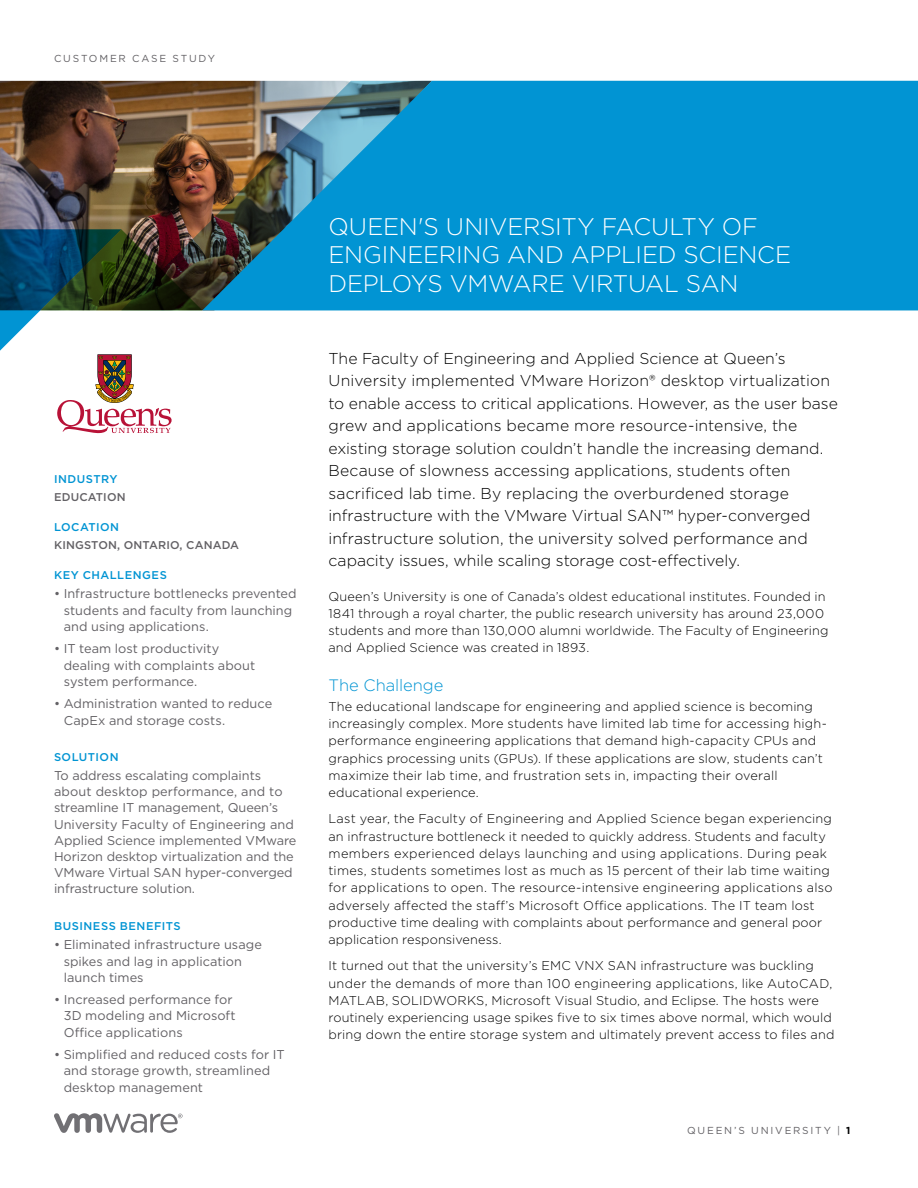
<style>
.page{position:relative;width:918px;height:1188px;background:#fff}
.page>*{position:absolute;margin:0;border:0;box-sizing:border-box;transform-origin:0 0}
.t1{font:300 24px/28.5px "Gotham";letter-spacing:-.01em;color:#fff}
.t2{font:300 16.5px "Gotham";letter-spacing:-.005em;color:#0194d3}
.t3{font:300 15.75px/22.5px "Gotham";color:#000}
.t4{font:300 12.75px/17.2px "Gotham";letter-spacing:.015em;color:#000}
.t5{font:12.75px/16.5px "Gotham";color:#636165}
.t6{font:500 11.25px "Gotham";letter-spacing:.045em;color:#0194d3}
.t7{font:500 11.25px "Gotham";letter-spacing:.015em;color:#636165}
.t8{font:10.2px "Gotham";letter-spacing:.18em;color:#636165}
.s1{font-weight:700;color:#000}
</style>
<div class="page">
<svg style="left:54px;top:1113px;width:129px;height:20px"></svg>
<img style="left:0;top:81px;width:121px;height:148px">
<img style="left:121px;top:81px;width:81px;height:148px">
<svg style="left:202px;top:81px;width:716px;height:229px;background:#128dc1"></svg>
<svg style="left:0;top:229px;width:202px;height:204px"></svg>
<p class="t8" style="left:54px;top:52px;width:163px">CUSTOMER CASE STUDY</p>
<p class="t6" style="left:54px;top:471px;width:65px">INDUSTRY</p>
<p class="t7" style="left:54px;top:489px;width:73px">EDUCATION</p>
<p class="t6" style="left:54px;top:519px;width:67px">LOCATION</p>
<p class="t7" style="left:54px;top:537px;width:187px">KINGSTON, ONTARIO, CANADA</p>
<p class="t6" style="left:54px;top:567px;width:114px">KEY CHALLENGES</p>
<p class="t5" style="left:64px;top:585px;width:235px;text-indent:-10px">• Infrastructure bottlenecks prevented students and faculty from launching and using applications.</p>
<p class="t5" style="left:64px;top:640px;width:193px;text-indent:-10px">• IT team lost productivity dealing with complaints about system performance.</p>
<p class="t5" style="left:64px;top:695px;width:210px;text-indent:-10px">• Administration wanted to reduce<br>CapEx and storage costs.</p>
<p class="t6" style="left:54px;top:750px;width:66px">SOLUTION</p>
<p class="t5" style="left:54px;top:767px;width:244px">To address escalating complaints about desktop performance, and to streamline IT management, Queen’s University Faculty of Engineering and Applied Science implemented VMware Horizon desktop virtualization and the VMware Virtual SAN hyper-converged infrastructure solution.</p>
<p class="t6" style="left:54px;top:918px;width:128px">BUSINESS BENEFITS</p>
<p class="t5" style="left:64px;top:936px;width:200px;text-indent:-10px">• Eliminated infrastructure usage spikes and lag in application launch times</p>
<p class="t5" style="left:64px;top:991px;width:174px;text-indent:-10px">• Increased performance for<br>3D modeling and Microsoft<br>Office applications</p>
<p class="t5" style="left:64px;top:1046px;width:222px;text-indent:-10px">• Simplified and reduced costs for IT and storage growth, streamlined desktop management</p>
<h1 class="t1" style="left:328px;top:212px;width:464px">QUEEN'S UNIVERSITY FACULTY OF<br>ENGINEERING AND APPLIED SCIENCE<br>DEPLOYS VMWARE VIRTUAL SAN</h1>
<p class="t3" style="left:328px;top:346px;width:511px">The Faculty of Engineering and Applied Science at Queen’s University implemented VMware Horizon® desktop virtualization to enable access to critical applications. However, as the user base grew and applications became more resource-intensive, the existing storage solution couldn’t handle the increasing demand.<br>Because of slowness accessing applications, students often sacrificed lab time. By replacing the overburdened storage infrastructure with the VMware Virtual SAN™ hyper-converged infrastructure solution, the university solved performance and capacity issues, while scaling storage cost-effectively.</p>
<p class="t4" style="left:328px;top:587px;width:501px">Queen’s University is one of Canada’s oldest educational institutes. Founded in 1841 through a royal charter, the public research university has around 23,000 students and more than 130,000 alumni worldwide. The Faculty of Engineering and Applied Science was created in 1893.</p>
<p class="t2" style="left:328px;top:675px;width:116px">The Challenge</p>
<p class="t4" style="left:328px;top:697px;width:500px">The educational landscape for engineering and applied science is becoming increasingly complex. More students have limited lab time for accessing high&shy;performance engineering applications that demand high-capacity CPUs and graphics processing units (GPUs). If these applications are slow, students can’t maximize their lab time, and frustration sets in, impacting their overall educational experience.</p>
<p class="t4" style="left:328px;top:810px;width:506px">Last year, the Faculty of Engineering and Applied Science began experiencing an infrastructure bottleneck it needed to quickly address. Students and faculty members experienced delays launching and using applications. During peak times, students sometimes lost as much as 15 percent of their lab time waiting for applications to open. The resource-intensive engineering applications also adversely affected the staff’s Microsoft Office applications. The IT team lost productive time dealing with complaints about performance and general poor application responsiveness.</p>
<p class="t4" style="left:328px;top:957px;width:508px">It turned out that the university’s EMC VNX SAN infrastructure was buckling under the demands of more than 100 engineering applications, like AutoCAD, MATLAB, SOLIDWORKS, Microsoft Visual Studio, and Eclipse. The hosts were routinely experiencing usage spikes five to six times above normal, which would bring down the entire storage system and ultimately prevent access to files and</p>
<p class="t8" style="left:687px;top:1124px;width:165px">QUEEN’S UNIVERSITY | <span class="s1">1</span></p>
</div>
